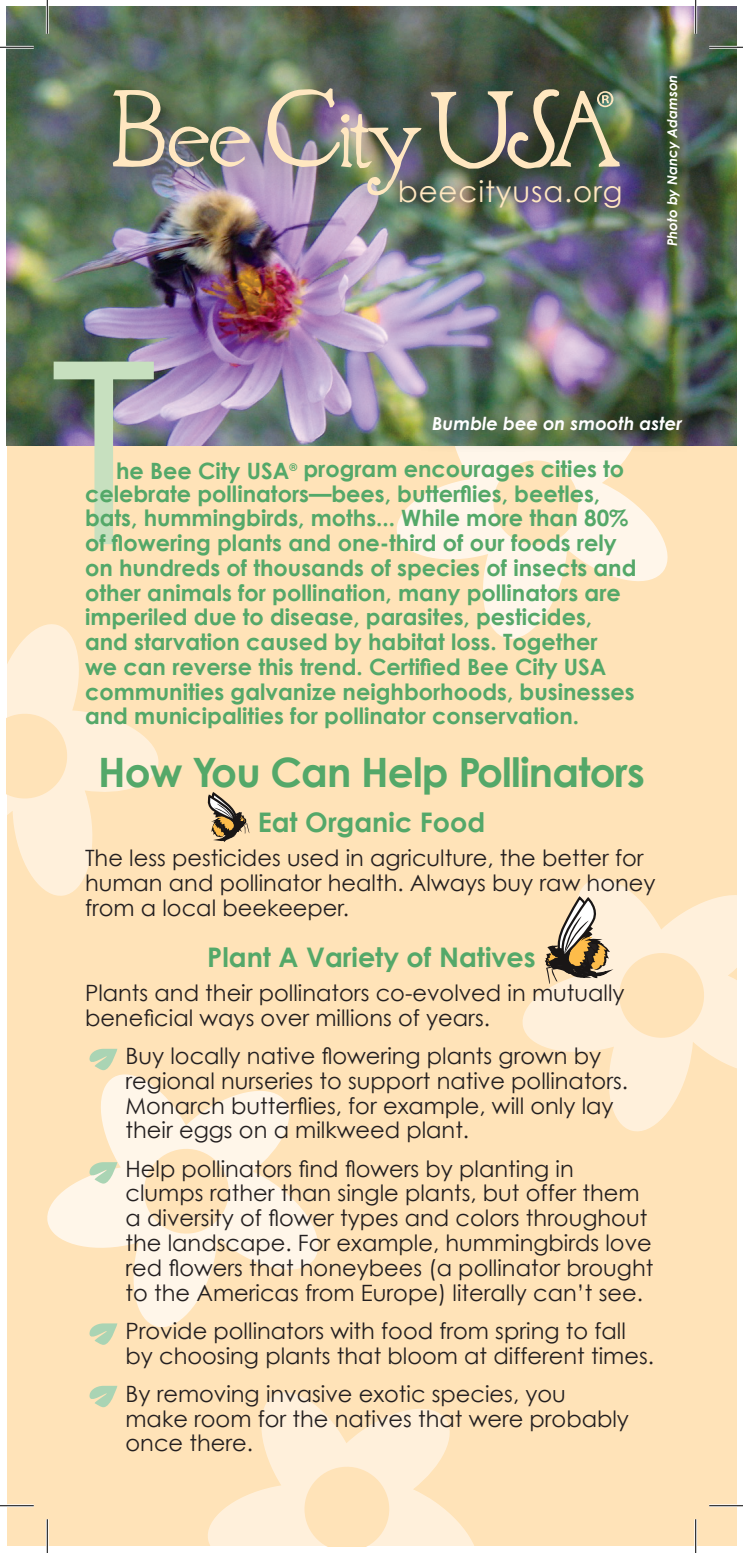
<style>
.page{position:relative;width:743px;height:1553px;background:#fff}
.page>*{position:absolute;margin:0;border:0;box-sizing:border-box;transform-origin:0 0}
.t1{font:254.03px "Century Gothic";color:#c7e0bf}
.t2{font:700 40.5px "Century Gothic";letter-spacing:-.02em;color:#54a869}
.t3{font:29.25px "Century Gothic";letter-spacing:.03em;color:#ffe7c0}
.t4{font:700 27px "Century Gothic";color:#54a869}
.t5{font:22.5px/24.8px "Century Gothic";color:#231f20}
.t6{font:700 22.5px/24.8px "Century Gothic";color:#54a869}
.t7{font:italic 700 18px "Century Gothic";color:#fff}
.t8{font:italic 700 13.5px "Century Gothic";color:#fff}
</style>
<div class="page">
<div style="left:7px;top:33px;width:729px;height:1513px;background:#ffe3b8"></div>
<svg style="left:393px;top:445px;width:275px;height:194px"></svg>
<svg style="left:489px;top:456px;width:93px;height:93px"></svg>
<img style="left:7px;top:7px;width:729px;height:438px">
<svg style="left:7px;top:624px;width:152px;height:272px"></svg>
<svg style="left:593px;top:878px;width:143px;height:190px;fill:#fff0db"></svg>
<svg style="left:208px;top:1392px;width:266px;height:154px"></svg>
<svg style="left:47px;top:1070px;width:271px;height:257px"></svg>
<svg style="left:140px;top:1144px;width:93px;height:93px"></svg>
<img style="left:72px;top:45px;width:587px;height:192px">
<svg style="left:113px;top:90px;width:138px;height:79px"></svg>
<img style="left:267px;top:88px;width:155px;height:107px">
<svg style="left:430px;top:89px;width:189px;height:79px"></svg>
<img style="left:388px;top:168px;width:244px;height:51px">
<img style="left:646px;top:55px;width:53px;height:213px">
<img style="left:411px;top:396px;width:291px;height:56px">
<svg style="left:207px;top:793px;width:43px;height:49px"></svg>
<svg style="left:522px;top:880px;width:186px;height:252px"></svg>
<svg style="left:89px;top:1048px;width:28px;height:22px"></svg>
<svg style="left:89px;top:1162px;width:28px;height:21px"></svg>
<svg style="left:89px;top:1323px;width:28px;height:21px"></svg>
<svg style="left:89px;top:1385px;width:28px;height:22px"></svg>
<hr style="left:0;top:46px;width:34px;height:3px;background:#fff">
<hr style="left:709px;top:46px;width:33px;height:3px;background:#fff">
<hr style="left:0;top:1504px;width:34px;height:3px;background:#fff">
<hr style="left:709px;top:1504px;width:33px;height:3px;background:#fff">
<hr style="left:46px;top:0;width:3px;height:34px;background:#fff">
<hr style="left:46px;top:1519px;width:3px;height:33px;background:#fff">
<hr style="left:694px;top:0;width:3px;height:34px;background:#fff">
<hr style="left:694px;top:1519px;width:3px;height:33px;background:#fff">
<hr style="left:0;top:47px;width:34px;height:1px;background:#000">
<hr style="left:709px;top:47px;width:33px;height:1px;background:#000">
<hr style="left:0;top:1505px;width:34px;height:1px;background:#000">
<hr style="left:709px;top:1505px;width:33px;height:1px;background:#000">
<hr style="left:47px;top:0;width:1px;height:34px;background:#000">
<hr style="left:47px;top:1519px;width:1px;height:33px;background:#000">
<hr style="left:695px;top:0;width:1px;height:34px;background:#000">
<hr style="left:695px;top:1519px;width:1px;height:33px;background:#000">
<p class="t3" style="left:398px;top:173px;width:226px">beecityusa.org</p>
<p class="t8" style="left:663px;top:246px;width:173px;rotate:-90deg">Photo by Nancy Adamson</p>
<p class="t1" style="left:50px;top:297px;width:110px">T</p>
<p class="t7" style="left:432px;top:412px;width:251px">Bumble bee on smooth aster</p>
<p class="t6" style="left:85px;top:456px;width:553px;text-indent:31px">he Bee City USA<sup>®</sup> program encourages cities to celebrate pollinators—bees, butterflies, beetles, bats, hummingbirds, moths... While more than 80% of flowering plants and one-third of our foods rely on hundreds of thousands of species of insects and other animals for pollination, many pollinators are imperiled due to disease, parasites, pesticides, and starvation caused by habitat loss. Together<br>we can reverse this trend. Certified Bee City USA communities galvanize neighborhoods, businesses and municipalities for pollinator conservation.</p>
<p class="t2" style="left:98px;top:747px;width:548px">How You Can Help Pollinators</p>
<p class="t4" style="left:258px;top:805px;width:229px">Eat Organic Food</p>
<p class="t5" style="left:85px;top:845px;width:572px">The less pesticides used in agriculture, the better for human and pollinator health. Always buy raw honey from a local beekeeper.</p>
<p class="t4" style="left:207px;top:940px;width:330px">Plant A Variety of Natives</p>
<p class="t5" style="left:85px;top:980px;width:541px">Plants and their pollinators co-evolved in mutually beneficial ways over millions of years.</p>
<p class="t5" style="left:125px;top:1043px;width:504px">Buy locally native flowering plants grown by regional nurseries to support native pollinators.<br>Monarch butterflies, for example, will only lay their eggs on a milkweed plant.</p>
<p class="t5" style="left:125px;top:1156px;width:529px">Help pollinators find flowers by planting in clumps rather than single plants, but offer them a diversity of flower types and colors throughout the landscape. For example, hummingbirds love red flowers that honeybees (a pollinator brought to the Americas from Europe) literally can’t see.</p>
<p class="t5" style="left:125px;top:1318px;width:530px">Provide pollinators with food from spring to fall by choosing plants that bloom at different times.</p>
<p class="t5" style="left:125px;top:1381px;width:442px">By removing invasive exotic species, you</p>
<p class="t5" style="left:125px;top:1405px;width:505px">make room for the natives that were probably once there.</p>
</div>
